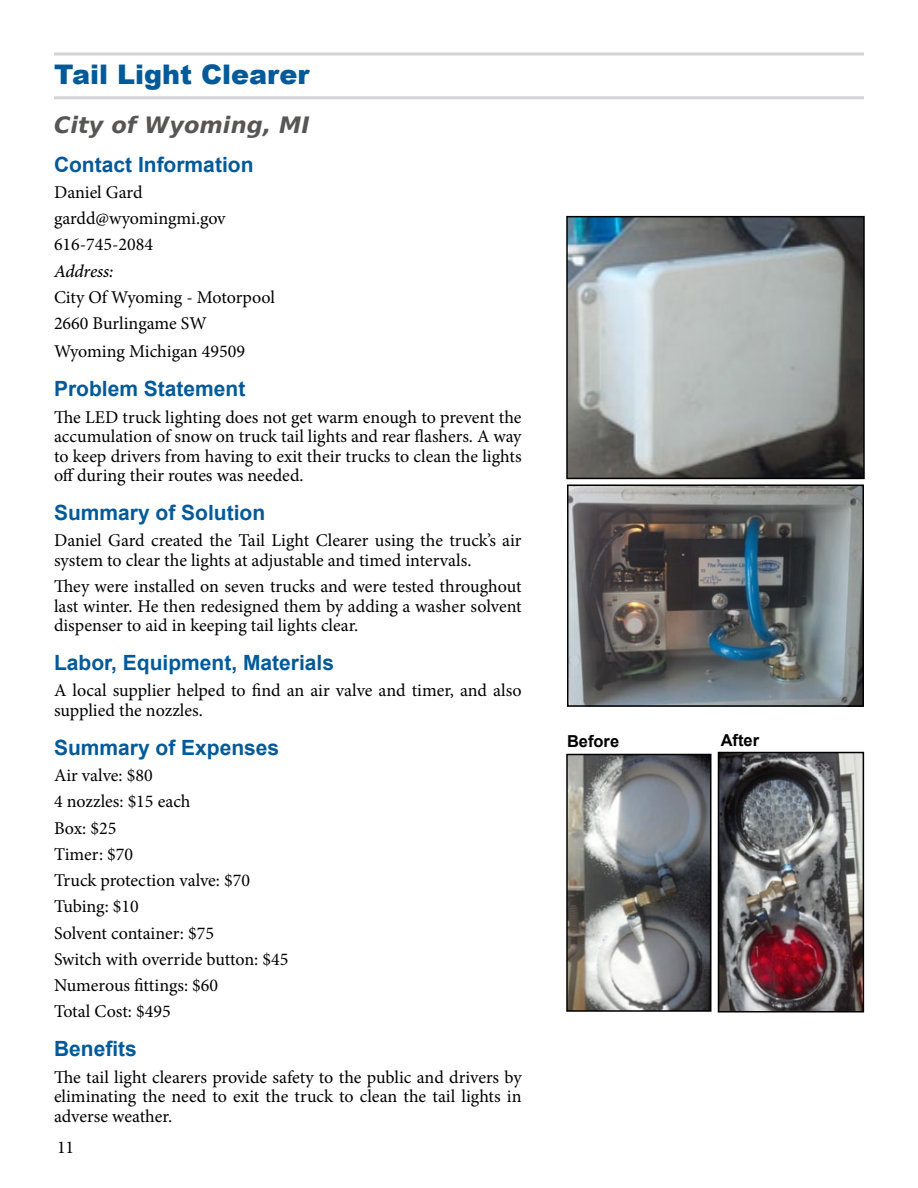
<style>
.page{position:relative;width:918px;height:1188px;background:#fff}
.page>*{position:absolute;margin:0;border:0;box-sizing:border-box;transform-origin:0 0}
.t1{font:900 27px "Arial";color:#005a99}
.t2{font:italic 700 22.5px "Bitstream Vera Sans";color:#575655}
.t3{font:700 21px "Arial";color:#005a99}
.t4{font:18px/26.2px "Minion Pro";color:#000}
.t5{font:italic 500 18px "Minion Pro";letter-spacing:-.01em;color:#000}
.t6{font:700 16.5px "Arial";color:#000}
</style>
<div class="page">
<img style="left:569px;top:219px;width:293px;height:257px">
<div style="left:566px;top:216px;width:299px;height:263px;border:2px solid #000"></div>
<img style="left:570px;top:487px;width:291px;height:217px">
<div style="left:567px;top:484px;width:297px;height:223px;border:2px solid #000"></div>
<img style="left:721px;top:755px;width:140px;height:254px">
<div style="left:718px;top:752px;width:146px;height:260px;border:2px solid #000"></div>
<img style="left:569px;top:757px;width:139px;height:252px">
<div style="left:566px;top:754px;width:145px;height:258px;border:2px solid #000"></div>
<hr style="left:54px;top:52px;width:810px;height:4px;background:#dcddde">
<hr style="left:54px;top:96px;width:810px;height:3px;background:#d1d3d4">
<h1 class="t1" style="left:54px;top:55px;width:257px">Tail Light Clearer</h1>
<p class="t2" style="left:54px;top:112px;width:257px">City of Wyoming, MI</p>
<p class="t3" style="left:54px;top:150px;width:201px">Contact Information</p>
<p class="t4" style="left:54px;top:179px;width:173px">Daniel Gard gardd@wyomingmi.gov<br>616-745-2084</p>
<p class="t5" style="left:54px;top:258px;width:61px">Address:</p>
<p class="t4" style="left:54px;top:284px;width:223px">City Of Wyoming - Motorpool<br>2660 Burlingame SW</p>
<p class="t4" style="left:54px;top:339px;width:192px">Wyoming Michigan 49509</p>
<p class="t3" style="left:54px;top:375px;width:193px">Problem Statement</p>
<p class="t4" style="left:54px;top:407px;width:469px;line-height:19.5px;text-align:justify">The LED truck lighting does not get warm enough to prevent the accumulation of snow on truck tail lights and rear flashers. A way to keep drivers from having to exit their trucks to clean the lights off during their routes was needed.</p>
<p class="t3" style="left:54px;top:499px;width:213px">Summary of Solution</p>
<p class="t4" style="left:54px;top:531px;width:469px;line-height:19.5px">Daniel Gard created the Tail Light Clearer using the truck’s air system to clear the lights at adjustable and timed intervals.</p>
<p class="t4" style="left:54px;top:577px;width:469px;line-height:19.5px;text-align:justify">They were installed on seven trucks and were tested throughout last winter. He then redesigned them by adding a washer solvent dispenser to aid in keeping tail lights clear.</p>
<p class="t3" style="left:54px;top:649px;width:282px">Labor, Equipment, Materials</p>
<p class="t4" style="left:54px;top:681px;width:469px;line-height:19.5px">A local supplier helped to find an air valve and timer, and also supplied the nozzles.</p>
<p class="t3" style="left:54px;top:734px;width:227px">Summary of Expenses</p>
<p class="t4" style="left:54px;top:762px;width:236px">Air valve: $80<br>4 nozzles: $15 each<br>Box: $25<br>Timer: $70<br>Truck protection valve: $70<br>Tubing: $10<br>Solvent container: $75<br>Switch with override button: $45<br>Numerous fittings: $60<br>Total Cost: $495</p>
<p class="t3" style="left:54px;top:1035px;width:84px">Benefits</p>
<p class="t4" style="left:54px;top:1067px;width:469px;line-height:19.5px;text-align:justify">The tail light clearers provide safety to the public and drivers by eliminating the need to exit the truck to clean the tail lights in adverse weather.</p>
<p class="t4" style="left:57px;top:1134px;width:19px">11</p>
<p class="t6" style="left:567px;top:730px;width:54px">Before</p>
<p class="t6" style="left:721px;top:729px;width:40px">After</p>
</div>
